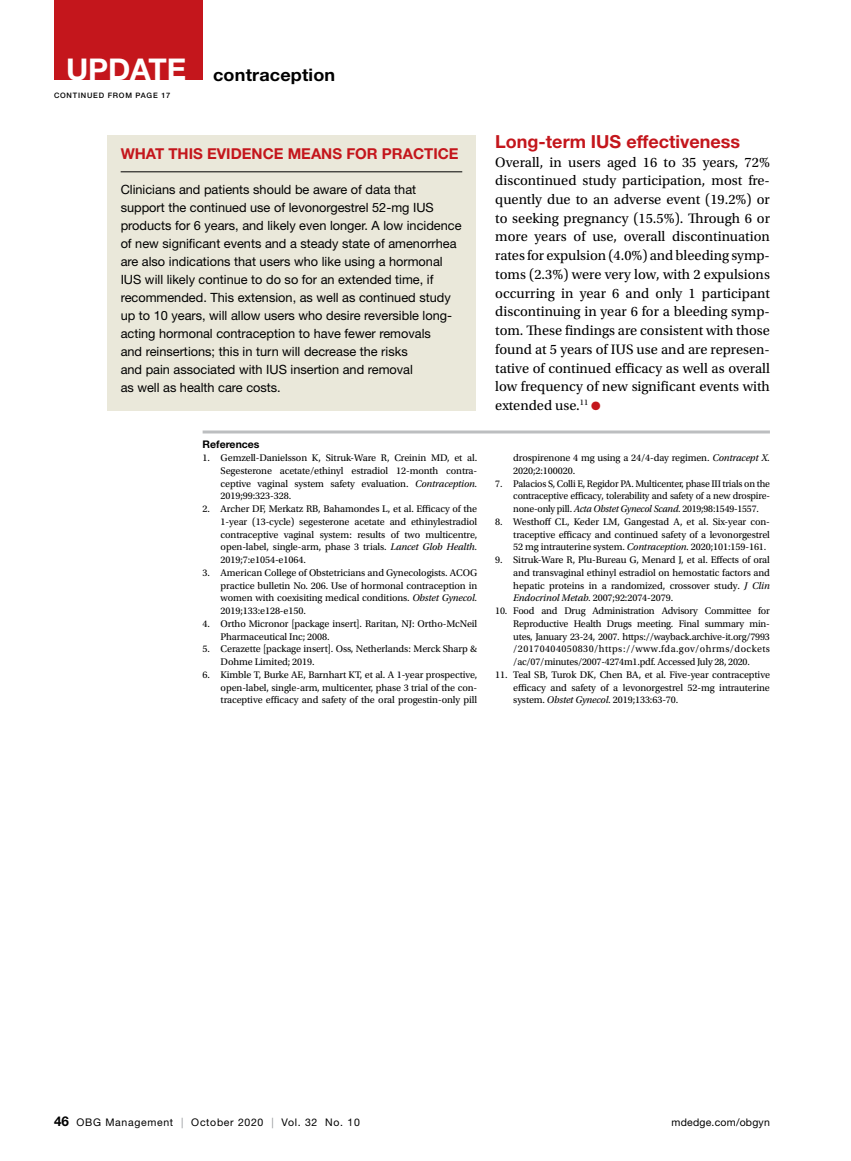
<style>
.page{position:relative;width:851px;height:1161px;background:#fff}
.page>*{position:absolute;margin:0;border:0;box-sizing:border-box;transform-origin:0 0}
.t1{font:700 18px "Helvetica Neue LT Std";color:#c4161c}
.t2{font:700 17.25px "Helvetica Neue LT Std";letter-spacing:.01em;color:#000;scale:1.04 1}
.t3{font:700 15px "Helvetica Neue LT Std";color:#c4161c}
.t4{font:14.4px/18.8px "Utopia Std";color:#000;text-align:justify}
.t5{font:12.75px/18px "Helvetica Neue LT Std";color:#000}
.t6{font:10.5px "Helvetica Neue LT Std";letter-spacing:.065em;color:#000}
.t7{font:10.5px "Helvetica Neue LT Std";letter-spacing:.02em;color:#000}
.t8{font:700 10.5px "Helvetica Neue LT Std";color:#000}
.t9{font:10.2px/12.8px "Utopia Std";letter-spacing:-.01em;color:#000;text-align:justify}
.t10{font:500 7.5px "Helvetica Neue LT Std";letter-spacing:.1em;color:#000}
.s1{font-size:30px;color:#fff}
.s2{font-style:italic}
.s3{color:#c4161c}
.s4{font-weight:700;font-size:13.5px}
.s5{color:#939598}
</style>
<div class="page">
<div style="left:54px;top:0;width:148px;height:80px;background:#c4161c"></div>
<hr style="left:202px;top:430px;width:568px;height:3px;background:#bcbec0">
<div style="left:107px;top:135px;width:369px;height:275px;background:#eae8da"></div>
<hr style="left:121px;top:172px;width:341px;height:1px;background:#000">
<h2 class="t2" style="left:66px;top:64px;width:260px"><span class="s1">UPDATE</span> contraception</h2>
<p class="t10" style="left:54px;top:91px;width:118px">CONTINUED FROM PAGE 17</p>
<h3 class="t3" style="left:121px;top:145px;width:339px">WHAT THIS EVIDENCE MEANS FOR PRACTICE</h3>
<p class="t5" style="left:121px;top:180px;width:342px">Clinicians and patients should be aware of data that support the continued use of levonorgestrel 52-mg IUS products for 6 years, and likely even longer. A low incidence of new significant events and a steady state of amenorrhea are also indications that users who like using a hormonal IUS will likely continue to do so for an extended time, if recommended. This extension, as well as continued study up to 10 years, will allow users who desire reversible long&shy;acting hormonal contraception to have fewer removals<br>and reinsertions; this in turn will decrease the risks<br>and pain associated with IUS insertion and removal<br>as well as health care costs.</p>
<p class="t8" style="left:202px;top:438px;width:58px">References</p>
<p class="t9" style="left:221px;top:452px;width:258px;text-indent:-18px">1. Gemzell-Danielsson K, Sitruk-Ware R, Creinin MD, et al.<br>Segesterone acetate/ethinyl estradiol 12-month contra&shy;ceptive vaginal system safety evaluation. <span class="s2">Contraception.<br></span>2019;99:323-328.</p>
<p class="t9" style="left:221px;top:503px;width:258px;text-indent:-18px">2. Archer DF, Merkatz RB, Bahamondes L, et al. Efficacy of the 1-year (13-cycle) segesterone acetate and ethinylestradiol contraceptive vaginal system: results of two multicentre, open-label, single-arm, phase 3 trials. <span class="s2">Lancet Glob Health.<br></span>2019;7:e1054-e1064.</p>
<p class="t9" style="left:221px;top:566px;width:258px;text-indent:-18px">3. American College of Obstetricians and Gynecologists. ACOG practice bulletin No. 206. Use of hormonal contraception in women with coexisiting medical conditions. <span class="s2">Obstet Gynecol.<br></span>2019;133:e128-e150.</p>
<p class="t9" style="left:221px;top:617px;width:258px;text-indent:-18px">4. Ortho Micronor [package insert]. Raritan, NJ: Ortho-McNeil<br>Pharmaceutical Inc; 2008.</p>
<p class="t9" style="left:221px;top:643px;width:258px;text-indent:-18px">5. Cerazette [package insert]. Oss, Netherlands: Merck Sharp &amp;<br>Dohme Limited; 2019.</p>
<p class="t9" style="left:221px;top:668px;width:258px;text-indent:-18px">6. Kimble T, Burke AE, Barnhart KT, et al. A 1-year prospective, open-label, single-arm, multicenter, phase 3 trial of the con&shy;traceptive efficacy and safety of the oral progestin-only pill</p>
<h1 class="t1" style="left:495px;top:130px;width:246px">Long-term IUS effectiveness</h1>
<p class="t4" style="left:495px;top:153px;width:276px">Overall, in users aged 16 to 35 years, 72% discontinued study participation, most fre&shy;quently due to an adverse event (19.2%) or to seeking pregnancy (15.5%). Through 6 or more years of use, overall discontinuation rates for expulsion (4.0%) and bleeding symp&shy;toms (2.3%) were very low, with 2 expulsions occurring in year 6 and only 1 participant discontinuing in year 6 for a bleeding symp&shy;tom. These findings are consistent with those found at 5 years of IUS use and are represen&shy;tative of continued efficacy as well as overall low frequency of new significant events with extended use.<sup>11</sup> <span class="s3">●</span></p>
<p class="t9" style="left:513px;top:452px;width:258px">drospirenone 4 mg using a 24/4-day regimen. <span class="s2">Contracept X.<br></span>2020;2:100020.</p>
<p class="t9" style="left:513px;top:477px;width:258px;text-indent:-18px">7. Palacios S, Colli E, Regidor PA. Multicenter, phase III trials on the contraceptive efficacy, tolerability and safety of a new drospire&shy;none-only pill. <span class="s2">Acta Obstet Gynecol Scand.</span> 2019;98:1549-1557.</p>
<p class="t9" style="left:513px;top:516px;width:258px;text-indent:-18px">8. Westhoff CL, Keder LM, Gangestad A, et al. Six-year con&shy;traceptive efficacy and continued safety of a levonorgestrel 52 mg intrauterine system. <span class="s2">Contraception.</span> 2020;101:159-161.</p>
<p class="t9" style="left:513px;top:554px;width:258px;text-indent:-18px">9. Sitruk-Ware R, Plu-Bureau G, Menard J, et al. Effects of oral and transvaginal ethinyl estradiol on hemostatic factors and hepatic proteins in a randomized, crossover study. <span class="s2">J Clin Endocrinol Metab.</span> 2007;92:2074-2079.</p>
<p class="t9" style="left:513px;top:605px;width:258px;text-indent:-18px">10. Food and Drug Administration Advisory Committee for Reproductive Health Drugs meeting. Final summary min&shy;utes, January 23-24, 2007. https://wayback.archive-it.org/7993 /20170404050830/https://www.fda.gov/ohrms/dockets /ac/07/minutes/2007-4274m1.pdf. Accessed July 28, 2020.</p>
<p class="t9" style="left:513px;top:669px;width:258px;text-indent:-18px">11. Teal SB, Turok DK, Chen BA, et al. Five-year contraceptive efficacy and safety of a levonorgestrel 52-mg intrauterine system. <span class="s2">Obstet Gynecol.</span> 2019;133:63-70.</p>
<p class="t6" style="left:54px;top:1116px;width:307px"><span class="s4">46</span> OBG Management <span class="s5">|</span> October 2020 <span class="s5">|</span> Vol. 32 No. 10</p>
<p class="t7" style="left:671px;top:1116px;width:100px">mdedge.com/obgyn</p>
</div>
